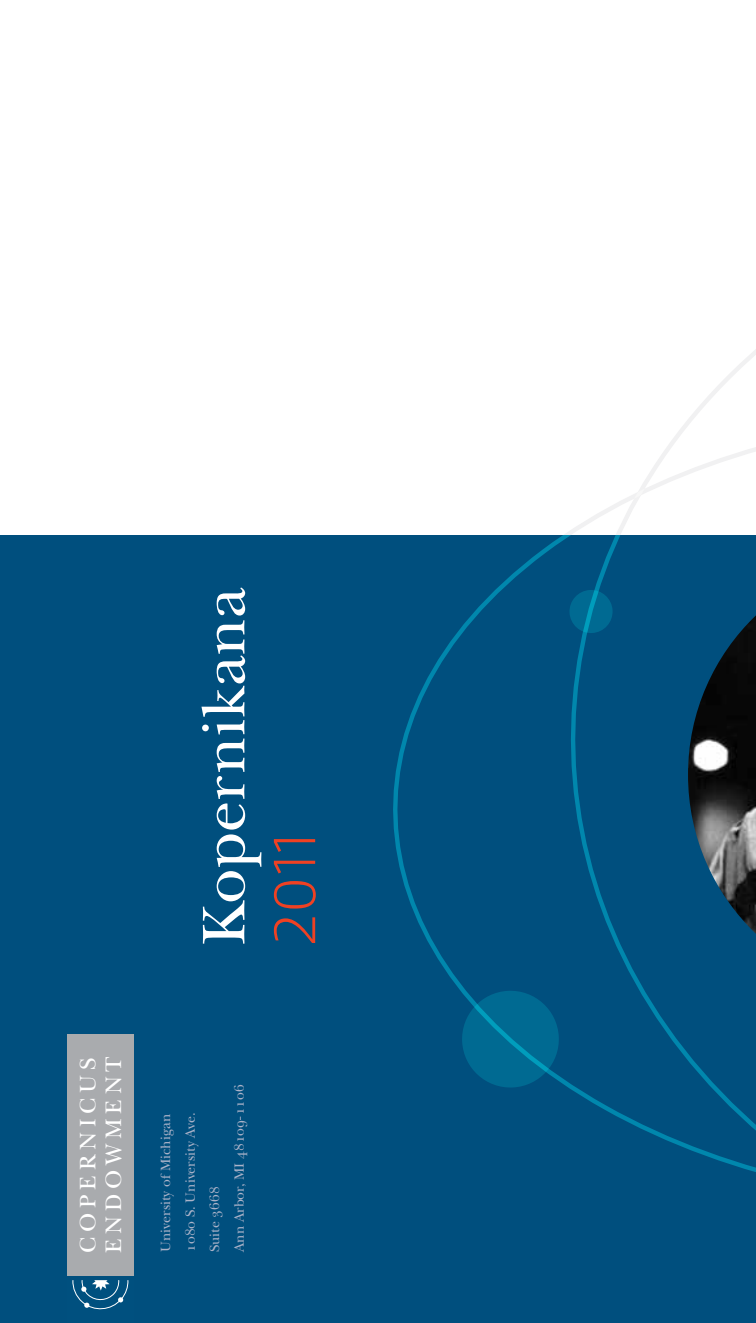
<style>
.page{position:relative;width:756px;height:1323px;background:#fff}
.page>*{position:absolute;margin:0;border:0;box-sizing:border-box;transform-origin:0 0}
.t1{font:62.82px "New Baskerville";color:#fff}
.t2{font:62.65px "Leitura Sans Grot 1";color:#ef4123}
.t3{font:23.45px/25.7px "New Baskerville";letter-spacing:.21em;color:#fff}
.t4{font:14px/24.5px "New Baskerville";color:#acb3c9}
.s1{font-family:"New Baskerville SC"}
</style>
<div class="page">
<div style="left:0;top:536px;width:756px;height:787px;background:#004f7e"></div>
<div style="left:67px;top:1034px;width:66px;height:241px;background:#a9abae"></div>
<svg style="left:72px;top:1280px;width:57px;height:30px"></svg>
<svg style="left:391px;top:532px;width:178px;height:556px"></svg>
<svg style="left:569px;top:349px;width:187px;height:823px"></svg>
<h1 class="t1" style="left:186px;top:945px;width:359px;rotate:-90deg">Kopernikana</h1>
<h2 class="t2" style="left:257px;top:947px;width:115px;rotate:-90deg">2011</h2>
<h3 class="t3" style="left:75px;top:1253px;width:198px;rotate:-90deg">COPERNICUS<br>ENDOWMENT</h3>
<p class="t4" style="left:153px;top:1252px;width:169px;rotate:-90deg">University of Michigan<br><span class="s1">1080</span> S. University Ave.<br>Suite <span class="s1">3668<br></span>Ann Arbor, MI <span class="s1">48109-1106</span></p>
</div>
